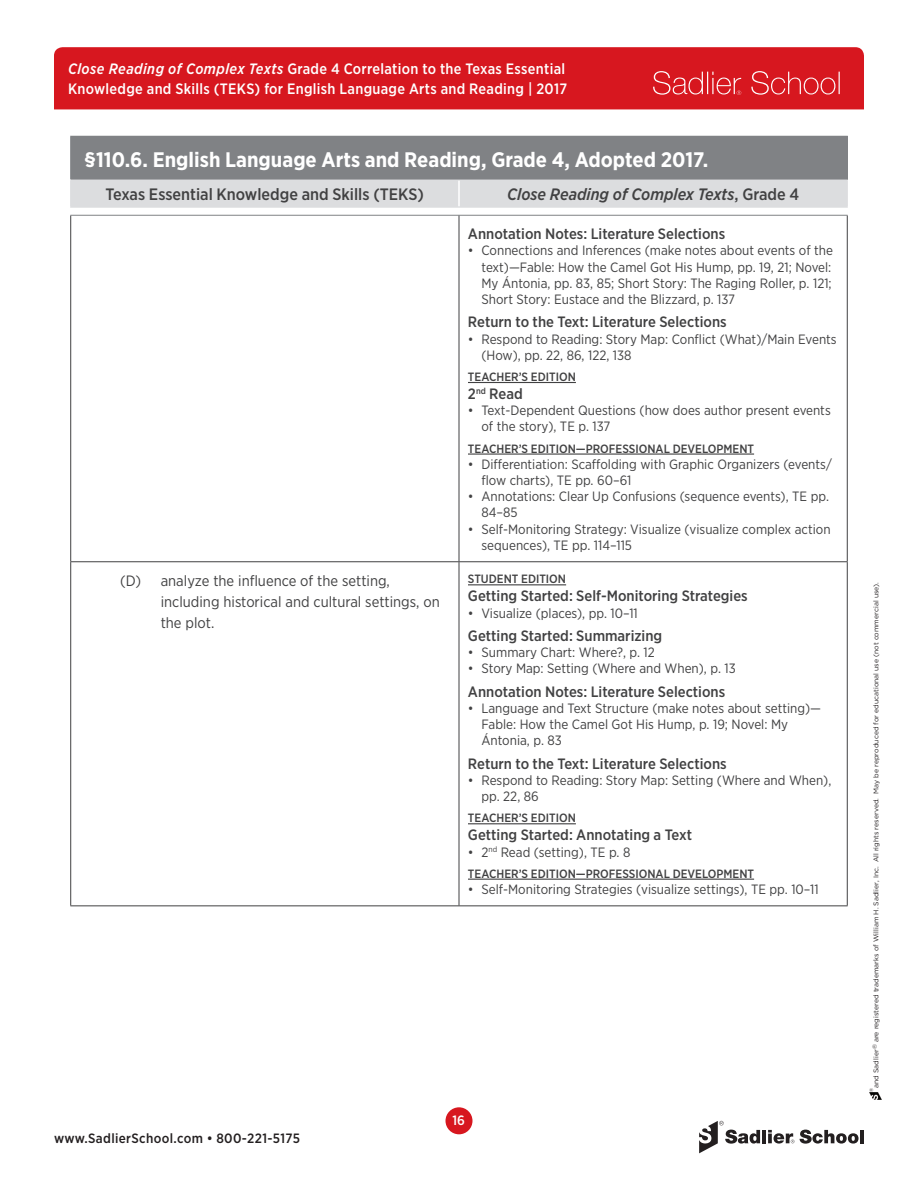
<style>
.page{position:relative;width:918px;height:1188px;background:#fff}
.page>*{position:absolute;margin:0;border:0;box-sizing:border-box;transform-origin:0 0}
.DOMAIN_PARAGRAPH{font:700 21px "Gotham Narrow";color:#fff}
.Table_header{font:500 16.5px "Gotham Narrow";color:#414142}
.Table_header-2{font:italic 500 16.5px "Gotham Narrow";color:#414142}
.New_Citations_Header{font:500 15px "Gotham Narrow";color:#414142}
.t1{font:500 15px/19.8px "Gotham Narrow";letter-spacing:.02em;color:#fff}
.t2{font:15px/21px "Gotham Narrow";color:#414142}
.New_Citations_head1{font:500 15px "Gotham Narrow";color:#414142}
.t3{font:13.5px/16.2px "Gotham Narrow";color:#414142}
.t4{font:500 13.5px "Gotham Narrow";letter-spacing:.025em;color:#231f20}
.t5{font:500 13.5px "Gotham Narrow";color:#fff}
.Citation_Subhead{font:500 12px "Gotham Narrow";color:#414142}
.t6{font:6.9px "Gotham";color:#231f20}
.t7{font:4.8px "Gotham";color:#231f20}
.s1{font-style:italic}
.s2{font-style:normal}
</style>
<div class="page">
<svg style="left:869px;top:1093px;width:13px;height:7px"></svg>
<svg style="left:699px;top:1121px;width:61px;height:32px"></svg>
<hr style="left:762px;top:1130px;width:4px;height:13px;background:#231f20">
<svg style="left:800px;top:1130px;width:59px;height:14px"></svg>
<hr style="left:860px;top:1130px;width:4px;height:13px;background:#231f20">
<svg style="left:768px;top:1130px;width:26px;height:14px"></svg>
<div style="left:446px;top:1107px;width:27px;height:27px;background:#d7171f;border-radius:50%"></div>
<div style="left:54px;top:47px;width:810px;height:62px;background:#d7171f"></div>
<svg style="left:653px;top:71px;width:88px;height:24px;background:#dd3f45"></svg>
<svg style="left:751px;top:71px;width:89px;height:24px;background:#dc3940"></svg>
<div style="left:71px;top:136px;width:776px;height:44px;background:#808285"></div>
<hr style="left:847px;top:137px;width:1px;height:43px;background:#808285">
<hr style="left:70px;top:136px;width:389px;height:1px;background:#808285">
<hr style="left:70px;top:137px;width:1px;height:43px;background:#808285">
<hr style="left:459px;top:136px;width:389px;height:1px;background:#808285">
<div style="left:70px;top:180px;width:778px;height:27px;background:#dcdddf"></div>
<hr style="left:458px;top:181px;width:2px;height:26px;background:#fff">
<hr style="left:70px;top:207px;width:389px;height:1px;background:#dcdddf">
<hr style="left:459px;top:207px;width:389px;height:1px;background:#dcdddf">
<hr style="left:70px;top:215px;width:389px;height:1px;background:#808285">
<hr style="left:459px;top:215px;width:389px;height:1px;background:#808285">
<hr style="left:70px;top:905px;width:389px;height:1px;background:#414142">
<hr style="left:459px;top:905px;width:389px;height:1px;background:#414142">
<hr style="left:70px;top:216px;width:1px;height:345px;background:#414142">
<hr style="left:459px;top:216px;width:1px;height:345px;background:#414142">
<hr style="left:847px;top:216px;width:1px;height:345px;background:#414142">
<hr style="left:459px;top:561px;width:389px;height:1px;background:#414142">
<hr style="left:847px;top:562px;width:1px;height:343px;background:#414142">
<hr style="left:70px;top:561px;width:389px;height:1px;background:#414142">
<hr style="left:70px;top:562px;width:1px;height:343px;background:#414142">
<hr style="left:459px;top:562px;width:1px;height:343px;background:#414142">
<hr style="left:468px;top:382px;width:108px;height:1px;background:#414142">
<hr style="left:468px;top:453px;width:286px;height:2px;background:#414142">
<hr style="left:468px;top:584px;width:98px;height:1px;background:#414142">
<hr style="left:468px;top:823px;width:108px;height:1px;background:#414142">
<hr style="left:468px;top:879px;width:286px;height:1px;background:#414142">
<p class="t1" style="left:68px;top:59px;width:501px"><span class="s1">Close Reading of Complex Texts</span> Grade 4 Correlation to the Texas Essential<br>Knowledge and Skills (TEKS) for English Language Arts and Reading | 2017</p>
<p class="DOMAIN_PARAGRAPH" style="left:84px;top:146px;width:626px">§110.6. English Language Arts and Reading, Grade 4, Adopted 2017.</p>
<p class="Table_header" style="left:106px;top:184px;width:320px">Texas Essential Knowledge and Skills (TEKS)</p>
<p class="Table_header-2" style="left:507px;top:184px;width:293px">Close Reading of Complex Texts<span class="s2">, Grade 4</span></p>
<p class="New_Citations_Header" style="left:468px;top:224px;width:259px">Annotation Notes: Literature Selections</p>
<p class="t3" style="left:481px;top:242px;width:353px;text-align:justify;text-indent:-14px">• Connections and Inferences (make notes about events of the text)—Fable: How the Camel Got His Hump, pp. 19, 21; Novel:<br>My Ántonia, pp. 83, 85; Short Story: The Raging Roller, p. 121; Short Story: Eustace and the Blizzard, p. 137</p>
<p class="New_Citations_Header" style="left:468px;top:313px;width:260px">Return to the Text: Literature Selections</p>
<p class="t3" style="left:481px;top:331px;width:357px;text-indent:-14px">• Respond to Reading: Story Map: Conflict (What)/Main Events (How), pp. 22, 86, 122, 138</p>
<p class="Citation_Subhead" style="left:468px;top:369px;width:109px">TEACHER’S EDITION</p>
<p class="New_Citations_head1" style="left:468px;top:384px;width:56px">2<sup>nd</sup> Read</p>
<p class="t3" style="left:481px;top:402px;width:351px;text-indent:-14px">• Text-Dependent Questions (how does author present events of the story), TE p. 137</p>
<p class="Citation_Subhead" style="left:468px;top:441px;width:288px">TEACHER’S EDITION—PROFESSIONAL DEVELOPMENT</p>
<p class="t3" style="left:481px;top:456px;width:352px;text-indent:-14px">• Differentiation: Scaffolding with Graphic Organizers (events/ flow charts), TE pp. 60–61</p>
<p class="t3" style="left:481px;top:488px;width:349px;text-indent:-14px">• Annotations: Clear Up Confusions (sequence events), TE pp.<br>84–85</p>
<p class="t3" style="left:481px;top:520px;width:351px;text-indent:-14px">• Self-Monitoring Strategy: Visualize (visualize complex action sequences), TE pp. 114–115</p>
<p class="t2" style="left:161px;top:570px;width:281px;text-indent:-40px">(D) analyze the influence of the setting, including historical and cultural settings, on the plot.</p>
<p class="Citation_Subhead" style="left:468px;top:572px;width:100px">STUDENT EDITION</p>
<p class="New_Citations_Header" style="left:468px;top:587px;width:281px">Getting Started: Self-Monitoring Strategies</p>
<p class="t3" style="left:468px;top:604px;width:171px">• Visualize (places), pp. 10–11</p>
<p class="New_Citations_Header" style="left:468px;top:626px;width:196px">Getting Started: Summarizing</p>
<p class="t3" style="left:468px;top:644px;width:188px">• Summary Chart: Where?, p. 12</p>
<p class="t3" style="left:468px;top:660px;width:269px">• Story Map: Setting (Where and When), p. 13</p>
<p class="New_Citations_Header" style="left:468px;top:682px;width:259px">Annotation Notes: Literature Selections</p>
<p class="t3" style="left:481px;top:700px;width:341px;text-indent:-14px">• Language and Text Structure (make notes about setting)—<br>Fable: How the Camel Got His Hump, p. 19; Novel: My<br>Ántonia, p. 83</p>
<p class="New_Citations_Header" style="left:468px;top:754px;width:260px">Return to the Text: Literature Selections</p>
<p class="t3" style="left:481px;top:772px;width:351px;text-indent:-14px">• Respond to Reading: Story Map: Setting (Where and When), pp. 22, 86</p>
<p class="Citation_Subhead" style="left:468px;top:810px;width:109px">TEACHER’S EDITION</p>
<p class="New_Citations_Header" style="left:468px;top:826px;width:226px">Getting Started: Annotating a Text</p>
<p class="t3" style="left:468px;top:843px;width:164px">• 2<sup>nd</sup> Read (setting), TE p. 8</p>
<p class="Citation_Subhead" style="left:468px;top:866px;width:288px">TEACHER’S EDITION—PROFESSIONAL DEVELOPMENT</p>
<p class="t3" style="left:468px;top:881px;width:352px">• Self-Monitoring Strategies (visualize settings), TE pp. 10–11</p>
<p class="t4" style="left:54px;top:1129px;width:248px">www.SadlierSchool.com • 800-221-5175</p>
<p class="t5" style="left:453px;top:1112px;width:14px">16</p>
<p class="t6" style="left:872px;top:1088px;width:507px;rotate:-90deg">and Sadlier<sup>®</sup> are registered trademarks of William H. Sadlier, Inc. All rights reserved. May be reproduced for educational use (not commercial use).</p>
<p class="t7" style="left:868px;top:1092px;width:6px;rotate:-90deg">®</p>
</div>
